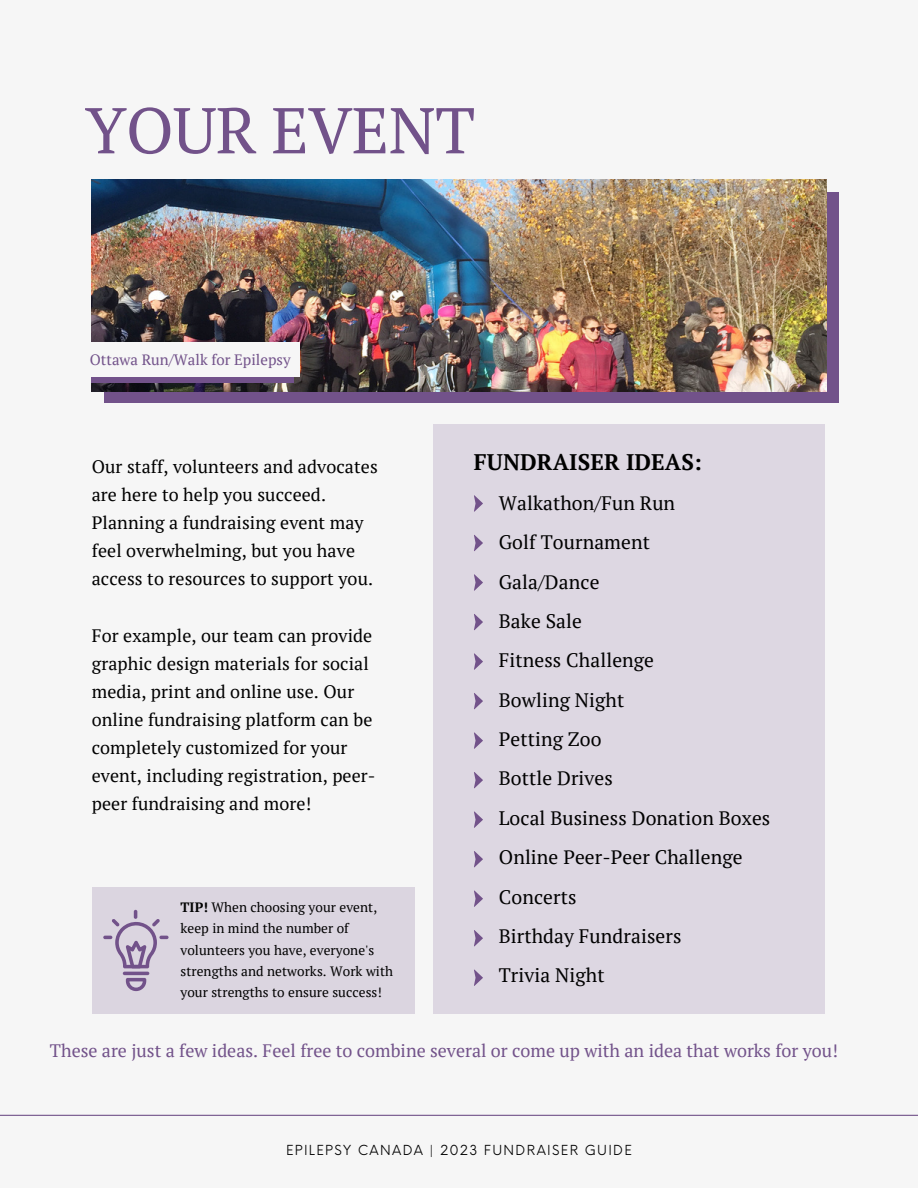
<style>
.page{position:relative;width:918px;height:1188px;background:#f6f6f6}
.page>*{position:absolute;margin:0;border:0;box-sizing:border-box;transform-origin:0 0}
.t1{font:64.5px "PT Serif";letter-spacing:-.01em;color:#72528a}
.t2{font:700 22.5px "PT Serif";letter-spacing:.005em;color:#000}
.t3{font:19.5px/39.3px "PT Serif";letter-spacing:.005em;color:#000}
.t4{font:18px/28.2px "PT Serif";letter-spacing:.005em;color:#000}
.t5{font:18px "PT Serif";color:#72528a}
.t6{font:15px "PT Serif";color:#72528a}
.t7{font:13.5px/21.3px "PT Serif";letter-spacing:.005em;color:#000}
.t8{font:13.5px "Neue Einstellung";letter-spacing:.1em;color:#000}
.s1{font-weight:700}
</style>
<div class="page">
<div style="left:104px;top:192px;width:735px;height:211px;background:#72528a"></div>
<img style="left:92px;top:179px;width:734px;height:213px">
<div style="left:434px;top:425px;width:391px;height:589px;background:#ddd7e2"></div>
<div style="left:92px;top:888px;width:322px;height:126px;background:#dbd5e0"></div>
<hr style="left:0;top:1115px;width:918px;height:1px;background:#72528a">
<svg style="left:474px;top:495px;width:9px;height:17px"></svg>
<svg style="left:474px;top:535px;width:9px;height:16px"></svg>
<svg style="left:474px;top:574px;width:9px;height:17px"></svg>
<svg style="left:474px;top:614px;width:9px;height:16px"></svg>
<svg style="left:474px;top:653px;width:9px;height:17px"></svg>
<svg style="left:474px;top:693px;width:9px;height:16px"></svg>
<svg style="left:474px;top:732px;width:9px;height:17px"></svg>
<svg style="left:474px;top:772px;width:9px;height:16px"></svg>
<svg style="left:474px;top:811px;width:9px;height:17px"></svg>
<svg style="left:474px;top:851px;width:9px;height:16px"></svg>
<svg style="left:474px;top:890px;width:9px;height:17px"></svg>
<svg style="left:474px;top:930px;width:9px;height:16px"></svg>
<svg style="left:474px;top:970px;width:9px;height:16px"></svg>
<hr style="left:123px;top:972px;width:26px;height:3px;background:#72528a;border-radius:2px">
<svg style="left:126px;top:978px;width:20px;height:13px"></svg>
<svg style="left:103px;top:910px;width:66px;height:58px"></svg>
<div style="left:92px;top:348px;width:202px;height:35px;background:#72528a"></div>
<div style="left:89px;top:342px;width:211px;height:35px;background:#f6f6f6"></div>
<h1 class="t1" style="left:85px;top:86px;width:392px">YOUR EVENT</h1>
<p class="t6" style="left:90px;top:350px;width:202px">Ottawa Run/Walk for Epilepsy</p>
<p class="t4" style="left:92px;top:452px;width:288px">Our staff, volunteers and advocates are here to help you succeed.<br>Planning a fundraising event may feel overwhelming, but you have access to resources to support you.</p>
<p class="t4" style="left:92px;top:621px;width:285px">For example, our team can provide graphic design materials for social media, print and online use. Our online fundraising platform can be completely customized for your event, including registration, peer&shy;peer fundraising and more!</p>
<p class="t7" style="left:181px;top:896px;width:214px"><span class="s1">TIP!</span> When choosing your event, keep in mind the number of volunteers you have, everyone's strengths and networks. Work with your strengths to ensure success!</p>
<p class="t2" style="left:474px;top:447px;width:229px">FUNDRAISER IDEAS:</p>
<p class="t3" style="left:499px;top:483px;width:273px">Walkathon/Fun Run<br>Golf Tournament<br>Gala/Dance<br>Bake Sale<br>Fitness Challenge<br>Bowling Night<br>Petting Zoo<br>Bottle Drives<br>Local Business Donation Boxes<br>Online Peer-Peer Challenge<br>Concerts<br>Birthday Fundraisers<br>Trivia Night</p>
<p class="t5" style="left:50px;top:1039px;width:790px">These are just a few ideas. Feel free to combine several or come up with an idea that works for you!</p>
<p class="t8" style="left:286px;top:1138px;width:347px">EPILEPSY CANADA | 2023 FUNDRAISER GUIDE</p>
</div>
